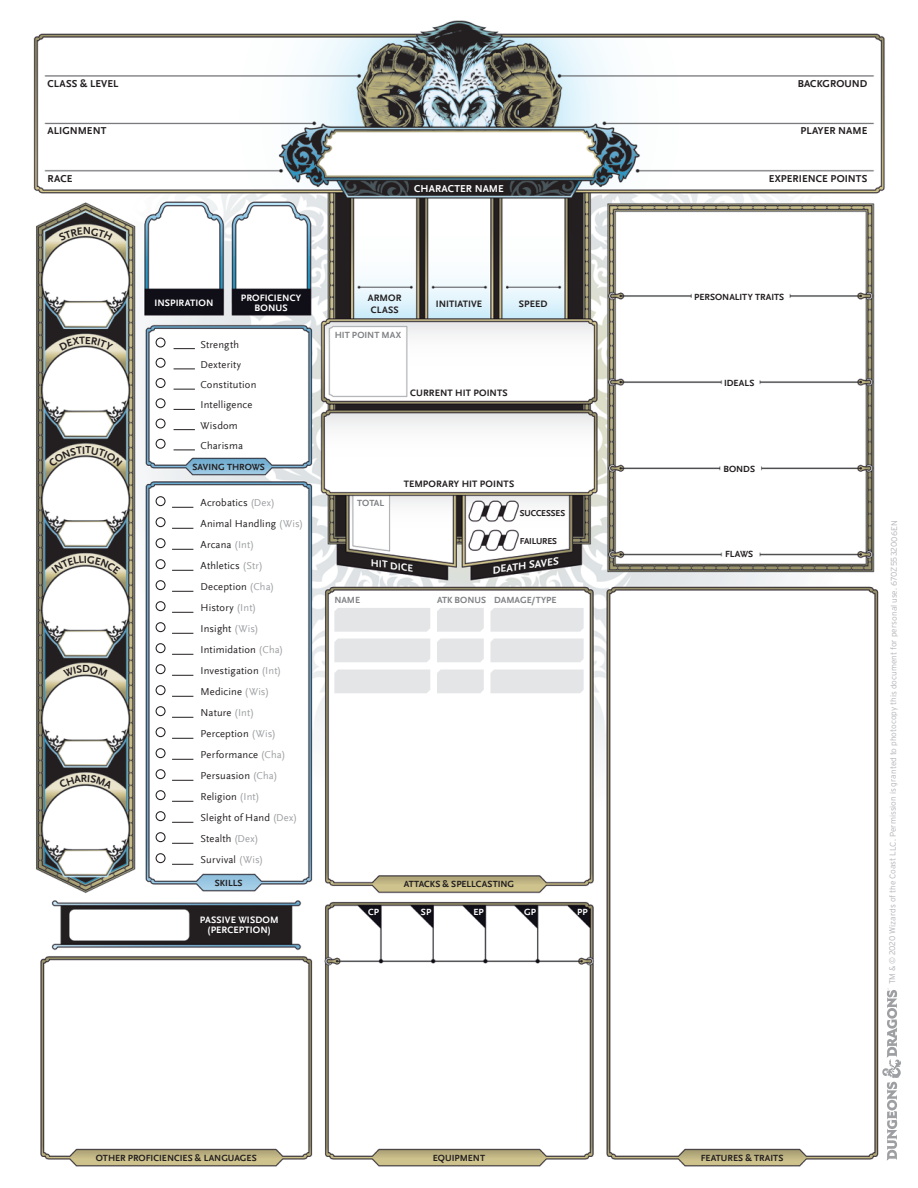
<style>
.page{position:relative;width:918px;height:1188px;background:#fff}
.page>*{position:absolute;margin:0;border:0;box-sizing:border-box;transform-origin:0 0}
.t1{font:700 10.8px "Scala Sans Offc";color:#fff}
.t2{font:10.5px/21px "Scala Sans Offc";letter-spacing:.015em;color:#231f20}
.t3{font:700 10.5px "Scala Sans Offc";letter-spacing:.005em;color:#231f20}
.t4{font:700 10.5px "Scala Sans Offc";letter-spacing:.005em;color:#fff}
.t5{font:italic 700 10.35px "Scala Sans Offc";color:#fff}
.t6{font:700 9.75px/11.7px "Scala Sans Offc";letter-spacing:.01em;color:#231f20}
.t7{font:700 9.75px/10.5px "Scala Sans Offc";letter-spacing:.01em;color:#fff;text-align:center}
.t8{font:700 9.3px "Scala Sans Offc";color:#231f20}
.t9{font:700 9.3px "Scala Sans Offc";letter-spacing:-.005em;color:#808285}
.t10{font:700 9.3px "Scala Sans Offc";color:#fff}
.t11{font:700 9px "Scala Sans Offc";letter-spacing:-.01em;color:#231f20}
.t12{font:300 8.25px "Interstate";color:#b2b3b7}
.s1{color:#9d9fa2}
</style>
<div class="page">
<img style="left:33px;top:20px;width:855px;height:1147px">
<div style="left:334px;top:608px;width:96px;height:24px;background:#e4e5e7"></div>
<svg style="left:437px;top:608px;width:47px;height:24px"></svg>
<div style="left:491px;top:608px;width:93px;height:24px;background:#e4e5e7"></div>
<div style="left:334px;top:639px;width:96px;height:23px;background:#e4e5e7"></div>
<svg style="left:437px;top:639px;width:47px;height:23px"></svg>
<div style="left:491px;top:639px;width:93px;height:23px;background:#e4e5e7"></div>
<div style="left:334px;top:670px;width:96px;height:23px;background:#e4e5e7"></div>
<svg style="left:437px;top:670px;width:47px;height:23px"></svg>
<div style="left:491px;top:670px;width:93px;height:23px;background:#e4e5e7"></div>
<svg style="left:156px;top:338px;width:10px;height:10px"></svg>
<svg style="left:174px;top:348px;width:21px;height:1px"></svg>
<svg style="left:156px;top:358px;width:10px;height:10px"></svg>
<svg style="left:174px;top:369px;width:21px;height:1px"></svg>
<svg style="left:156px;top:378px;width:10px;height:10px"></svg>
<svg style="left:174px;top:389px;width:21px;height:1px"></svg>
<svg style="left:156px;top:398px;width:10px;height:10px"></svg>
<svg style="left:174px;top:409px;width:21px;height:1px"></svg>
<svg style="left:156px;top:419px;width:10px;height:10px"></svg>
<svg style="left:174px;top:429px;width:21px;height:1px"></svg>
<svg style="left:156px;top:439px;width:10px;height:10px"></svg>
<svg style="left:174px;top:450px;width:21px;height:1px"></svg>
<svg style="left:156px;top:496px;width:10px;height:10px"></svg>
<svg style="left:172px;top:507px;width:21px;height:1px"></svg>
<svg style="left:156px;top:517px;width:10px;height:10px"></svg>
<svg style="left:172px;top:528px;width:21px;height:1px"></svg>
<svg style="left:156px;top:538px;width:10px;height:10px"></svg>
<svg style="left:172px;top:549px;width:21px;height:1px"></svg>
<svg style="left:156px;top:559px;width:10px;height:10px"></svg>
<svg style="left:172px;top:570px;width:21px;height:1px"></svg>
<svg style="left:156px;top:580px;width:10px;height:10px"></svg>
<svg style="left:172px;top:591px;width:21px;height:1px"></svg>
<svg style="left:156px;top:601px;width:10px;height:10px"></svg>
<svg style="left:172px;top:612px;width:21px;height:1px"></svg>
<svg style="left:156px;top:622px;width:10px;height:10px"></svg>
<svg style="left:172px;top:633px;width:21px;height:1px"></svg>
<svg style="left:156px;top:643px;width:10px;height:10px"></svg>
<svg style="left:172px;top:654px;width:21px;height:1px"></svg>
<svg style="left:156px;top:664px;width:10px;height:10px"></svg>
<svg style="left:172px;top:675px;width:21px;height:1px"></svg>
<svg style="left:156px;top:685px;width:10px;height:10px"></svg>
<svg style="left:172px;top:696px;width:21px;height:1px"></svg>
<svg style="left:156px;top:706px;width:10px;height:10px"></svg>
<svg style="left:172px;top:717px;width:21px;height:1px"></svg>
<svg style="left:156px;top:727px;width:10px;height:10px"></svg>
<svg style="left:172px;top:738px;width:21px;height:1px"></svg>
<svg style="left:156px;top:748px;width:10px;height:10px"></svg>
<svg style="left:172px;top:759px;width:21px;height:1px"></svg>
<svg style="left:156px;top:769px;width:10px;height:10px"></svg>
<svg style="left:172px;top:780px;width:21px;height:1px"></svg>
<svg style="left:156px;top:790px;width:10px;height:10px"></svg>
<svg style="left:172px;top:801px;width:21px;height:1px"></svg>
<svg style="left:156px;top:811px;width:10px;height:10px"></svg>
<svg style="left:172px;top:822px;width:21px;height:1px"></svg>
<svg style="left:156px;top:832px;width:10px;height:10px"></svg>
<svg style="left:172px;top:843px;width:21px;height:1px"></svg>
<svg style="left:156px;top:853px;width:10px;height:10px"></svg>
<svg style="left:172px;top:864px;width:21px;height:1px"></svg>
<svg style="left:882px;top:988px;width:19px;height:172px"></svg>
<svg style="left:58px;top:227px;width:55px;height:14px"></svg>
<svg style="left:51px;top:556px;width:70px;height:18px"></svg>
<svg style="left:59px;top:337px;width:54px;height:14px"></svg>
<svg style="left:63px;top:665px;width:45px;height:12px"></svg>
<svg style="left:48px;top:446px;width:75px;height:21px"></svg>
<svg style="left:59px;top:775px;width:54px;height:13px"></svg>
<p class="t3" style="left:48px;top:78px;width:72px">CLASS &amp; LEVEL</p>
<p class="t3" style="left:798px;top:78px;width:71px">BACKGROUND</p>
<p class="t3" style="left:48px;top:124px;width:60px">ALIGNMENT</p>
<p class="t3" style="left:800px;top:124px;width:68px">PLAYER NAME</p>
<p class="t3" style="left:48px;top:173px;width:26px">RACE</p>
<p class="t3" style="left:769px;top:173px;width:100px">EXPERIENCE POINTS</p>
<p class="t4" style="left:414px;top:183px;width:91px">CHARACTER NAME</p>
<p class="t7" style="left:154px;top:298px;width:61px">INSPIRATION</p>
<p class="t7" style="left:241px;top:292px;width:62px">PROFICIENCY<br>BONUS</p>
<p class="t2" style="left:201px;top:334px;width:57px;line-height:20.2px">Strength<br>Dexterity<br>Constitution<br>Intelligence<br>Wisdom<br>Charisma</p>
<p class="t8" style="left:193px;top:462px;width:74px">SAVING THROWS</p>
<p class="t6" style="left:368px;top:292px;width:35px">ARMOR<br>CLASS</p>
<p class="t9" style="left:335px;top:330px;width:68px">HIT POINT MAX</p>
<p class="t6" style="left:436px;top:298px;width:48px">INITIATIVE</p>
<p class="t6" style="left:519px;top:298px;width:30px">SPEED</p>
<p class="t6" style="left:410px;top:387px;width:99px">CURRENT HIT POINTS</p>
<p class="t6" style="left:404px;top:478px;width:112px">TEMPORARY HIT POINTS</p>
<p class="t2" style="left:201px;top:492px;width:104px">Acrobatics <span class="s1">(Dex)<br></span>Animal Handling <span class="s1">(Wis)<br></span>Arcana <span class="s1">(Int)<br></span>Athletics <span class="s1">(Str)<br></span>Deception <span class="s1">(Cha)<br></span>History <span class="s1">(Int)<br></span>Insight <span class="s1">(Wis)<br></span>Intimidation <span class="s1">(Cha)<br></span>Investigation <span class="s1">(Int)<br></span>Medicine <span class="s1">(Wis)<br></span>Nature <span class="s1">(Int)<br></span>Perception <span class="s1">(Wis)<br></span>Performance <span class="s1">(Cha)<br></span>Persuasion <span class="s1">(Cha)<br></span>Religion <span class="s1">(Int)<br></span>Sleight of Hand <span class="s1">(Dex)<br></span>Stealth <span class="s1">(Dex)<br></span>Survival <span class="s1">(Wis)</span></p>
<p class="t9" style="left:357px;top:498px;width:28px">TOTAL</p>
<p class="t11" style="left:520px;top:508px;width:47px">SUCCESSES</p>
<p class="t11" style="left:520px;top:536px;width:39px">FAILURES</p>
<p class="t5" style="left:372px;top:557px;width:44px;rotate:8deg">HIT DICE</p>
<p class="t1" style="left:491px;top:564px;width:68px;rotate:-8deg">DEATH SAVES</p>
<p class="t9" style="left:334px;top:595px;width:27px">NAME</p>
<p class="t9" style="left:437px;top:595px;width:121px">ATK BONUS DAMAGE/TYPE</p>
<p class="t8" style="left:215px;top:877px;width:29px">SKILLS</p>
<p class="t7" style="left:200px;top:915px;width:80px">PASSIVE WISDOM (PERCEPTION)</p>
<p class="t8" style="left:404px;top:879px;width:112px">ATTACKS &amp; SPELLCASTING</p>
<p class="t10" style="left:368px;top:906px;width:12px">CP</p>
<p class="t10" style="left:421px;top:906px;width:12px">SP</p>
<p class="t10" style="left:473px;top:906px;width:12px">EP</p>
<p class="t10" style="left:524px;top:906px;width:13px">GP</p>
<p class="t10" style="left:577px;top:906px;width:12px">PP</p>
<p class="t8" style="left:694px;top:292px;width:92px">PERSONALITY TRAITS</p>
<p class="t8" style="left:724px;top:378px;width:32px">IDEALS</p>
<p class="t8" style="left:723px;top:464px;width:33px">BONDS</p>
<p class="t8" style="left:725px;top:549px;width:30px">FLAWS</p>
<p class="t12" style="left:889px;top:984px;width:465px;rotate:-90deg">TM &amp; © 2020 Wizards of the Coast LLC. Permission is granted to photocopy this document for personal use. 670Z5532006EN</p>
<p class="t8" style="left:96px;top:1152px;width:162px">OTHER PROFICIENCIES &amp; LANGUAGES</p>
<p class="t8" style="left:433px;top:1152px;width:54px">EQUIPMENT</p>
<p class="t8" style="left:701px;top:1152px;width:84px">FEATURES &amp; TRAITS</p>
</div>
